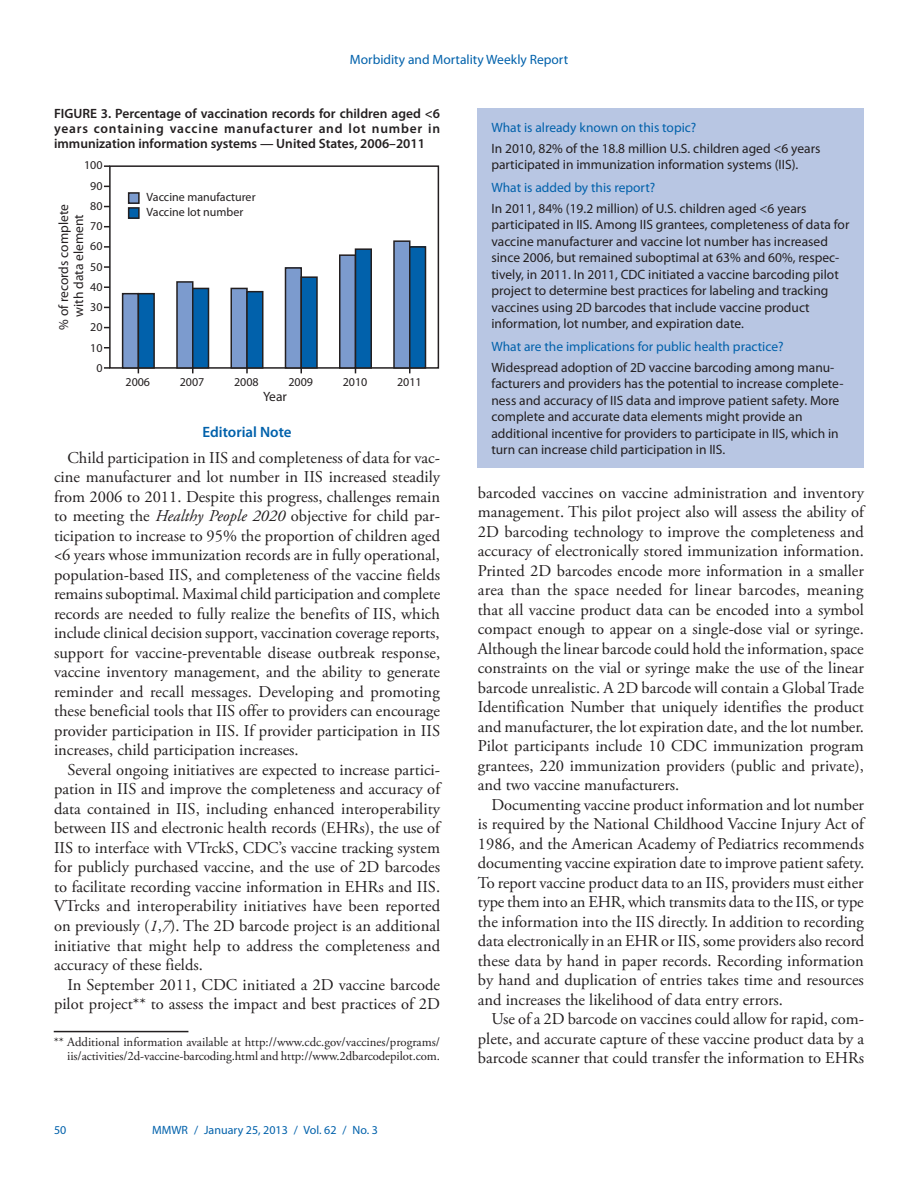
<style>
.page{position:relative;width:918px;height:1188px;background:#fff}
.page>*{position:absolute;margin:0;border:0;box-sizing:border-box;transform-origin:0 0}
.body_copy{font:16.5px/19.5px "Adobe Garamond Pro";color:#231f20;text-align:justify}
.headline3{font:600 15px "Myriad Pro";color:#0161ab}
.fb_answer{font:13.5px/16.5px "Myriad Pro";color:#231f20}
.t1{font:600 13.5px/15px "Myriad Pro";color:#231f20;text-align:justify}
.fb_question{font:13.5px "Myriad Pro";color:#0161ab}
.footnote_w_rule_text{font:12.75px/14.2px "Adobe Garamond Pro";letter-spacing:-.005em;color:#231f20;text-align:right}
.t2{font:12px/20.2px "Myriad Pro";color:#231f20;text-align:justify}
.t3{font:12px "Myriad Pro";color:#0161ab}
.s1{font-style:italic}
</style>
<div class="page">
<div style="left:109px;top:165px;width:330px;height:204px;border:2px solid #231f20"></div>
<div style="left:123px;top:294px;width:15px;height:74px;background:#7c9bce"></div>
<div style="left:122px;top:293px;width:17px;height:76px;border:2px solid #231f20"></div>
<div style="left:138px;top:294px;width:16px;height:74px;background:#0161ab"></div>
<div style="left:138px;top:293px;width:17px;height:76px;border:2px solid #231f20"></div>
<div style="left:177px;top:282px;width:16px;height:86px;background:#7c9bce"></div>
<div style="left:176px;top:281px;width:18px;height:88px;border:2px solid #231f20"></div>
<div style="left:193px;top:288px;width:15px;height:80px;background:#0161ab"></div>
<div style="left:192px;top:288px;width:17px;height:81px;border:2px solid #231f20"></div>
<div style="left:231px;top:288px;width:16px;height:80px;background:#7c9bce"></div>
<div style="left:231px;top:288px;width:17px;height:81px;border:2px solid #231f20"></div>
<div style="left:247px;top:292px;width:16px;height:76px;background:#0161ab"></div>
<div style="left:246px;top:291px;width:17px;height:78px;border:2px solid #231f20"></div>
<div style="left:285px;top:268px;width:16px;height:100px;background:#7c9bce"></div>
<div style="left:285px;top:267px;width:17px;height:102px;border:2px solid #231f20"></div>
<div style="left:301px;top:277px;width:16px;height:91px;background:#0161ab"></div>
<div style="left:300px;top:276px;width:18px;height:93px;border:2px solid #231f20"></div>
<div style="left:340px;top:255px;width:16px;height:113px;background:#7c9bce"></div>
<div style="left:339px;top:254px;width:17px;height:115px;border:2px solid #231f20"></div>
<div style="left:356px;top:249px;width:15px;height:119px;background:#0161ab"></div>
<div style="left:355px;top:248px;width:17px;height:121px;border:2px solid #231f20"></div>
<div style="left:394px;top:241px;width:16px;height:127px;background:#7c9bce"></div>
<div style="left:393px;top:240px;width:18px;height:129px;border:2px solid #231f20"></div>
<div style="left:410px;top:247px;width:16px;height:121px;background:#0161ab"></div>
<div style="left:409px;top:246px;width:17px;height:123px;border:2px solid #231f20"></div>
<svg style="left:192px;top:367px;width:2px;height:6px"></svg>
<svg style="left:246px;top:367px;width:2px;height:6px"></svg>
<svg style="left:300px;top:367px;width:2px;height:6px"></svg>
<svg style="left:409px;top:367px;width:2px;height:6px"></svg>
<svg style="left:104px;top:246px;width:6px;height:2px"></svg>
<svg style="left:104px;top:266px;width:6px;height:2px"></svg>
<svg style="left:104px;top:286px;width:6px;height:2px"></svg>
<svg style="left:104px;top:347px;width:6px;height:2px"></svg>
<svg style="left:104px;top:367px;width:6px;height:2px"></svg>
<svg style="left:104px;top:165px;width:6px;height:2px"></svg>
<div style="left:129px;top:208px;width:10px;height:10px;background:#0161ab"></div>
<div style="left:128px;top:207px;width:12px;height:12px;border:2px solid #231f20"></div>
<div style="left:129px;top:193px;width:10px;height:10px;background:#7c9bce"></div>
<div style="left:128px;top:192px;width:12px;height:12px;border:2px solid #231f20"></div>
<div style="left:478px;top:108px;width:386px;height:360px;background:#b8c6e3"></div>
<hr style="left:54px;top:1031px;width:134px;height:1px;background:#231f20">
<p class="fb_question" style="left:350px;top:51px;width:220px">Morbidity and Mortality Weekly Report</p>
<p class="t1" style="left:54px;top:106px;width:388px">FIGURE 3. Percentage of vaccination records for children aged &lt;6 years containing vaccine manufacturer and lot number in immunization information systems — United States, 2006–2011</p>
<p class="t2" style="left:90px;top:175px;width:14px">90<br>80<br>70<br>60<br>50<br>40<br>30<br>20<br>10</p>
<p class="t2" style="left:84px;top:155px;width:20px">100</p>
<p class="t2" style="left:147px;top:190px;width:110px;line-height:15px">Vaccine manufacturer<br>Vaccine lot number</p>
<p class="fb_answer" style="left:56px;top:330px;width:127px;line-height:15px;text-align:center;rotate:-90deg">% of records complete with data element</p>
<p class="t2" style="left:96px;top:358px;width:8px">0</p>
<p class="t2" style="left:126px;top:371px;width:26px">2006</p>
<p class="t2" style="left:180px;top:371px;width:26px">2007</p>
<p class="t2" style="left:234px;top:371px;width:26px">2008</p>
<p class="t2" style="left:288px;top:371px;width:26px">2009</p>
<p class="t2" style="left:343px;top:371px;width:26px">2010</p>
<p class="t2" style="left:397px;top:371px;width:26px">2011</p>
<p class="fb_answer" style="left:263px;top:388px;width:25px">Year</p>
<p class="headline3" style="left:202px;top:422px;width:91px">Editorial Note</p>
<p class="body_copy" style="left:54px;top:449px;width:388px;text-indent:13px">Child participation in IIS and completeness of data for vac&shy;cine manufacturer and lot number in IIS increased steadily from 2006 to 2011. Despite this progress, challenges remain to meeting the <span class="s1">Healthy People 2020</span> objective for child par&shy;ticipation to increase to 95% the proportion of children aged &lt;6 years whose immunization records are in fully operational, population-based IIS, and completeness of the vaccine fields remains suboptimal. Maximal child participation and complete records are needed to fully realize the benefits of IIS, which include clinical decision support, vaccination coverage reports, support for vaccine-preventable disease outbreak response, vaccine inventory management, and the ability to generate reminder and recall messages. Developing and promoting these beneficial tools that IIS offer to providers can encourage provider participation in IIS. If provider participation in IIS increases, child participation increases.</p>
<p class="body_copy" style="left:54px;top:761px;width:388px;text-indent:13px">Several ongoing initiatives are expected to increase partici&shy;pation in IIS and improve the completeness and accuracy of data contained in IIS, including enhanced interoperability between IIS and electronic health records (EHRs), the use of IIS to interface with VTrckS, CDC’s vaccine tracking system for publicly purchased vaccine, and the use of 2D barcodes to facilitate recording vaccine information in EHRs and IIS.<br>VTrcks and interoperability initiatives have been reported on previously (<span class="s1">1</span>,<span class="s1">7</span>). The 2D barcode project is an additional initiative that might help to address the completeness and accuracy of these fields.</p>
<p class="body_copy" style="left:54px;top:975px;width:388px;text-align:right">In September 2011, CDC initiated a 2D vaccine barcode pilot project** to assess the impact and best practices of 2D</p>
<p class="footnote_w_rule_text" style="left:54px;top:1035px;width:388px">** Additional information available at http://www.cdc.gov/vaccines/programs/ iis/activities/2d-vaccine-barcoding.html and http://www.2dbarcodepilot.com.</p>
<p class="t3" style="left:54px;top:1123px;width:14px">50</p>
<p class="t3" style="left:152px;top:1123px;width:227px">MMWR / January 25, 2013 / Vol. 62 / No. 3</p>
<p class="fb_question" style="left:491px;top:119px;width:206px">What is already known on this topic?</p>
<p class="fb_answer" style="left:491px;top:140px;width:331px">In 2010, 82% of the 18.8 million U.S. children aged &lt;6 years participated in immunization information systems (IIS).</p>
<p class="fb_question" style="left:491px;top:179px;width:165px">What is added by this report?</p>
<p class="fb_answer" style="left:491px;top:200px;width:360px">In 2011, 84% (19.2 million) of U.S. children aged &lt;6 years participated in IIS. Among IIS grantees, completeness of data for vaccine manufacturer and vaccine lot number has increased since 2006, but remained suboptimal at 63% and 60%, respec&shy;tively, in 2011. In 2011, CDC initiated a vaccine barcoding pilot project to determine best practices for labeling and tracking vaccines using 2D barcodes that include vaccine product information, lot number, and expiration date.</p>
<p class="fb_question" style="left:491px;top:338px;width:294px">What are the implications for public health practice?</p>
<p class="fb_answer" style="left:491px;top:359px;width:354px">Widespread adoption of 2D vaccine barcoding among manu&shy;facturers and providers has the potential to increase complete&shy;ness and accuracy of IIS data and improve patient safety. More complete and accurate data elements might provide an additional incentive for providers to participate in IIS, which in turn can increase child participation in IIS.</p>
<p class="body_copy" style="left:478px;top:483px;width:388px">barcoded vaccines on vaccine administration and inventory management. This pilot project also will assess the ability of 2D barcoding technology to improve the completeness and accuracy of electronically stored immunization information.<br>Printed 2D barcodes encode more information in a smaller area than the space needed for linear barcodes, meaning that all vaccine product data can be encoded into a symbol compact enough to appear on a single-dose vial or syringe.<br>Although the linear barcode could hold the information, space constraints on the vial or syringe make the use of the linear barcode unrealistic. A 2D barcode will contain a Global Trade Identification Number that uniquely identifies the product and manufacturer, the lot expiration date, and the lot number.<br>Pilot participants include 10 CDC immunization program grantees, 220 immunization providers (public and private), and two vaccine manufacturers.</p>
<p class="body_copy" style="left:478px;top:795px;width:388px;text-indent:13px">Documenting vaccine product information and lot number is required by the National Childhood Vaccine Injury Act of 1986, and the American Academy of Pediatrics recommends documenting vaccine expiration date to improve patient safety.<br>To report vaccine product data to an IIS, providers must either type them into an EHR, which transmits data to the IIS, or type the information into the IIS directly. In addition to recording data electronically in an EHR or IIS, some providers also record these data by hand in paper records. Recording information by hand and duplication of entries takes time and resources and increases the likelihood of data entry errors.</p>
<p class="body_copy" style="left:478px;top:1010px;width:388px;text-indent:13px">Use of a 2D barcode on vaccines could allow for rapid, com&shy;plete, and accurate capture of these vaccine product data by a barcode scanner that could transfer the information to EHRs</p>
</div>
